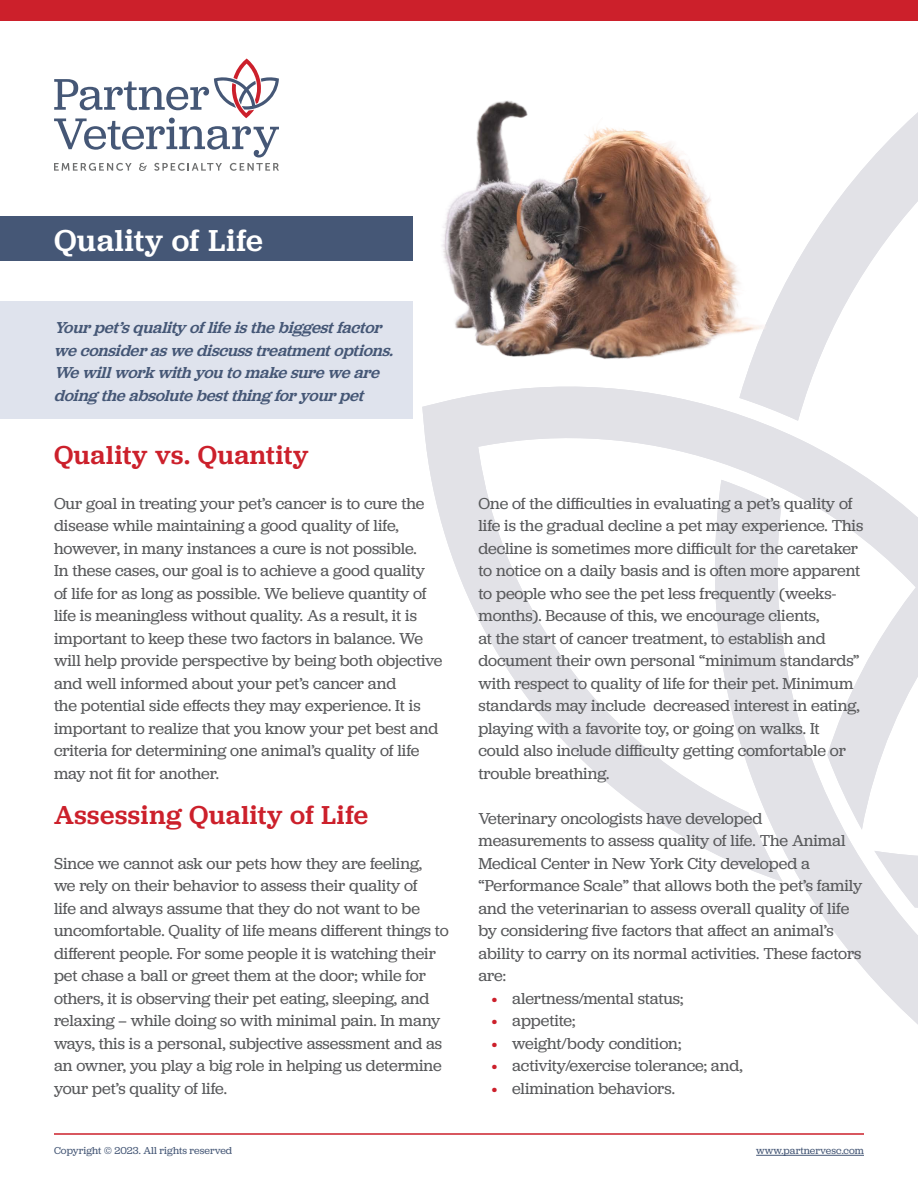
<style>
.page{position:relative;width:918px;height:1188px;background:#fff}
.page>*{position:absolute;margin:0;border:0;box-sizing:border-box;transform-origin:0 0}
.t1{font:500 31.5px "Jubilat";letter-spacing:.025em;color:#fff}
.t2{font:500 27px "Jubilat";letter-spacing:.025em;color:#cc202b}
.t3{font:16.5px/22.5px "Jubilat";letter-spacing:-.005em;color:#58595b}
.t4{font:italic 500 16.5px/22.5px "Jubilat";color:#455776}
.t5{font:10.5px "Jubilat";letter-spacing:.01em;color:#455776}
.s1{font-weight:500;color:#cc202b}
</style>
<div class="page">
<div style="left:0;top:0;width:918px;height:20px;background:#cc202b"></div>
<hr style="left:54px;top:1133px;width:810px;height:2px;background:#cc202b">
<hr style="left:756px;top:1155px;width:108px;height:1px;background:#455776">
<svg style="left:818px;top:909px;width:100px;height:116px;fill:#e2e2e7"></svg>
<svg style="left:426px;top:449px;width:492px;height:460px"></svg>
<svg style="left:739px;top:112px;width:179px;height:703px"></svg>
<svg style="left:54px;top:58px;width:225px;height:113px"></svg>
<div style="left:0;top:216px;width:413px;height:45px;background:#455776"></div>
<div style="left:0;top:301px;width:412px;height:117px;background:#dfe3ed"></div>
<img style="left:384px;top:100px;width:415px;height:349px">
<h1 class="t1" style="left:54px;top:220px;width:210px">Quality of Life</h1>
<p class="t4" style="left:54px;top:316px;width:346px">Yourpet’squalityoflifeisthebiggestfactor weconsideraswediscusstreatmentoptions.<br>Wewillworkwithyoutomakesureweare doingtheabsolutebestthingforyourpet</p>
<h2 class="t2" style="left:54px;top:437px;width:256px">Quality vs. Quantity</h2>
<p class="t3" style="left:54px;top:491px;width:390px">Our goal in treating your pet’s cancer is to cure the disease while maintaining a good quality of life, however, in many instances a cure is not possible.<br>In these cases, our goal is to achieve a good quality of life for as long as possible. We believe quantity of life is meaningless without quality. As a result, it is important to keep these two factors in balance. We will help provide perspective by being both objective and well informed about your pet’s cancer and<br>the potential side effects they may experience. It is important to realize that you know your pet best and criteria for determining one animal’s quality of life may not fit for another.</p>
<h2 class="t2" style="left:54px;top:797px;width:316px">Assessing Quality of Life</h2>
<p class="t3" style="left:54px;top:851px;width:396px">Since we cannot ask our pets how they are feeling,<br>we rely on their behavior to assess their quality of<br>life and always assume that they do not want to be uncomfortable. Quality of life means different things to different people. For some people it is watching their pet chase a ball or greet them at the door; while for others, it is observing their pet eating, sleeping, and relaxing – while doing so with minimal pain. In many ways, this is a personal, subjective assessment and as an owner, you play a big role in helping us determine your pet’s quality of life.</p>
<p class="t3" style="left:478px;top:491px;width:387px">One of the difficulties in evaluating a pet’s quality of life is the gradual decline a pet may experience. This decline is sometimes more difficult for the caretaker to notice on a daily basis and is often more apparent to people who see the pet less frequently (weeks&shy;months). Because of this, we encourage clients,<br>at the start of cancer treatment, to establish and document their own personal “minimum standards” with respect to quality of life for their pet. Minimum standards may include decreased interest in eating, playing with a favorite toy, or going on walks. It could also include difficulty getting comfortable or trouble breathing.</p>
<p class="t3" style="left:478px;top:806px;width:385px">Veterinary oncologists have developed measurements to assess quality of life. The Animal Medical Center in New York City developed a “Performance Scale” that allows both the pet’s family and the veterinarian to assess overall quality of life by considering five factors that affect an animal’s ability to carry on its normal activities. These factors are:</p>
<p class="t3" style="left:492px;top:986px;width:193px"><span class="s1">•</span> alertness/mental status;</p>
<p class="t3" style="left:492px;top:1009px;width:85px"><span class="s1">•</span> appetite;</p>
<p class="t3" style="left:492px;top:1031px;width:191px"><span class="s1">•</span> weight/body condition;</p>
<p class="t3" style="left:492px;top:1054px;width:252px"><span class="s1">•</span> activity/exercise tolerance; and,</p>
<p class="t3" style="left:492px;top:1076px;width:185px"><span class="s1">•</span> elimination behaviors.</p>
<p class="t5" style="left:54px;top:1144px;width:180px">Copyright © 2023. All rights reserved</p>
<p class="t5" style="left:756px;top:1144px;width:109px">www.partnervesc.com</p>
</div>
